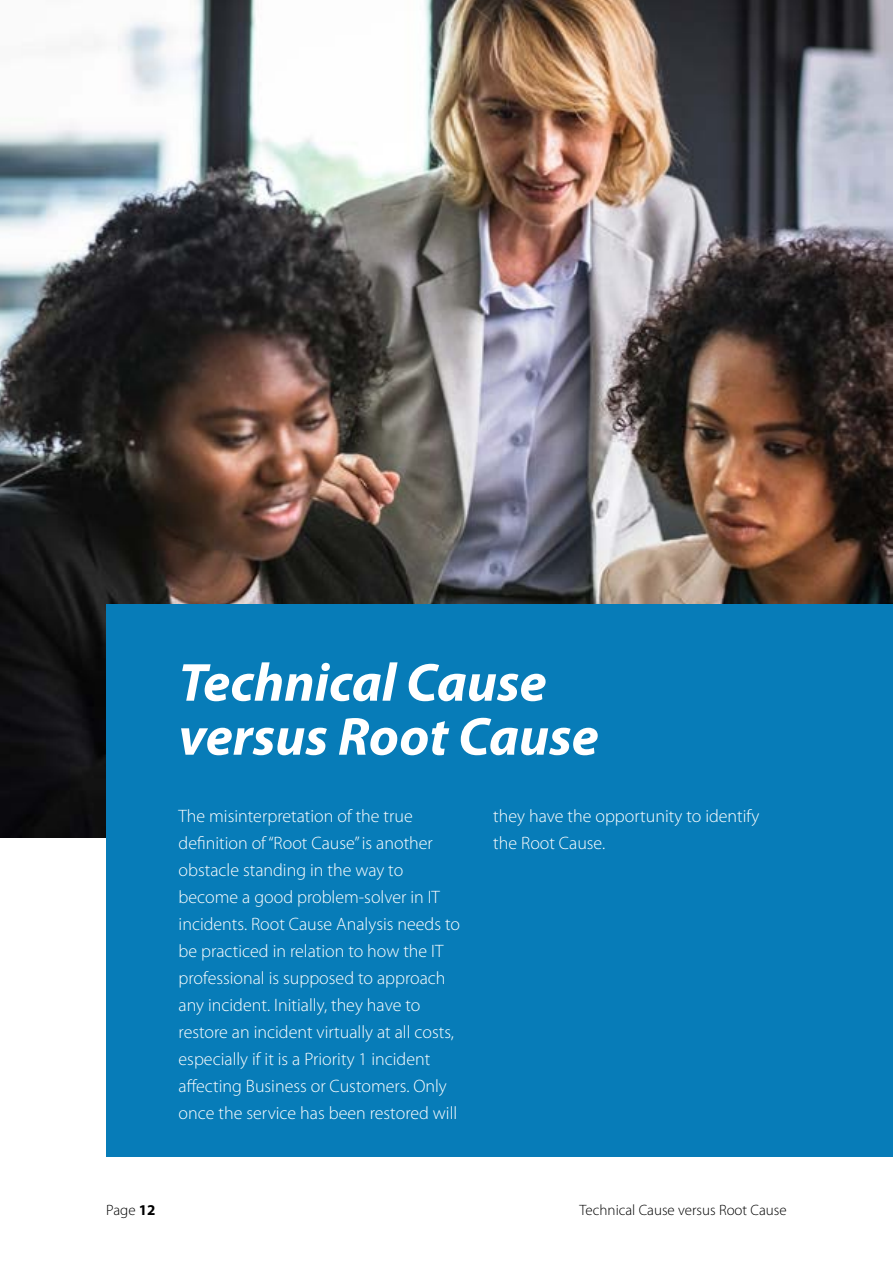
<style>
.page{position:relative;width:893px;height:1263px;background:#fff}
.page>*{position:absolute;margin:0;border:0;box-sizing:border-box;transform-origin:0 0}
.t1{font:italic 700 54px/54px "Myriad Pro";color:#fff}
.t2{font:300 18px/27px "Myriad Pro";color:#fff}
.t3{font:300 15px "Myriad Pro";color:#000}
.s1{font-weight:700}
</style>
<div class="page">
<img style="left:0;top:0;width:893px;height:838px">
<div style="left:106px;top:604px;width:787px;height:553px;background:#077cb8"></div>
<h1 class="t1" style="left:179px;top:654px;width:422px">Technical Cause versus Root Cause</h1>
<p class="t2" style="left:179px;top:802px;width:283px">The misinterpretation of the true definition of “Root Cause” is another obstacle standing in the way to become a good problem-solver in IT incidents. Root Cause Analysis needs to be practiced in relation to how the IT professional is supposed to approach any incident. Initially, they have to restore an incident virtually at all costs, especially if it is a Priority 1 incident affecting Business or Customers. Only once the service has been restored will</p>
<p class="t2" style="left:493px;top:802px;width:267px">they have the opportunity to identify the Root Cause.</p>
<p class="t3" style="left:106px;top:1201px;width:51px">Page <span class="s1">12</span></p>
<p class="t3" style="left:580px;top:1201px;width:209px">Technical Cause versus Root Cause</p>
</div>
